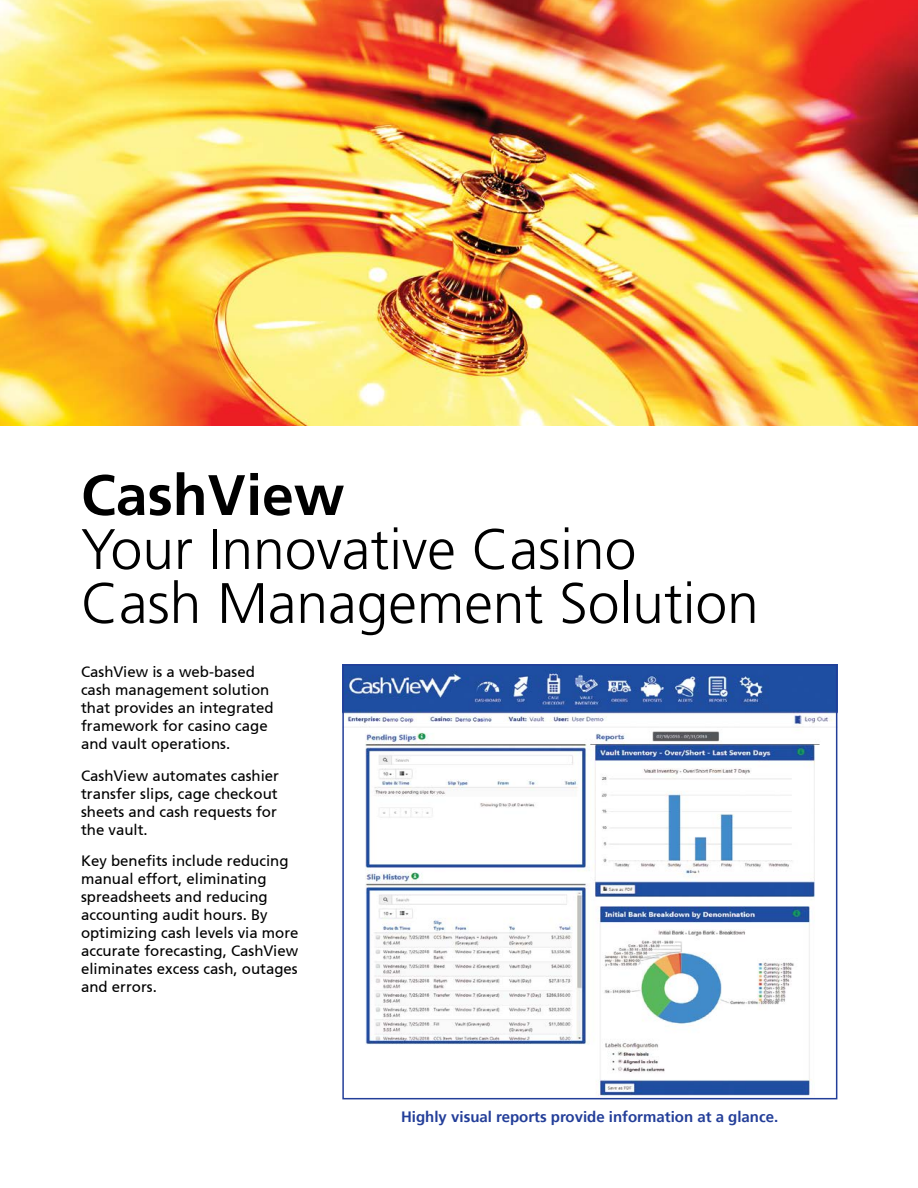
<style>
.page{position:relative;width:918px;height:1188px;background:#fff}
.page>*{position:absolute;margin:0;border:0;box-sizing:border-box;transform-origin:0 0}
.t1{font:300 57px/54px "Frutiger";color:#000}
.t2{font:57px "TD Frutiger Bold 2";color:#000}
.t3{font:15px/18px "Frutiger 55 Roman";color:#000}
.t4{font:700 15px "TD Frutiger";color:#233e99}
</style>
<div class="page">
<img style="left:345px;top:667px;width:489px;height:429px">
<div style="left:342px;top:664px;width:495px;height:435px;border:2px solid #233e99"></div>
<img style="left:0;top:0;width:918px;height:425px">
<h1 class="t2" style="left:81px;top:462px;width:265px">CashView</h1>
<h1 class="t1" style="left:81px;top:523px;width:679px">Your Innovative Casino<br>Cash Management Solution</h1>
<p class="t3" style="left:81px;top:663px;width:194px">CashView is a web-based cash management solution that provides an integrated framework for casino cage and vault operations.</p>
<p class="t3" style="left:81px;top:767px;width:200px">CashView automates cashier transfer slips, cage checkout sheets and cash requests for the vault.</p>
<p class="t3" style="left:81px;top:852px;width:219px">Key benefits include reducing manual effort, eliminating spreadsheets and reducing accounting audit hours. By optimizing cash levels via more accurate forecasting, CashView eliminates excess cash, outages and errors.</p>
<p class="t4" style="left:401px;top:1108px;width:379px">Highly visual reports provide information at a glance.</p>
</div>
